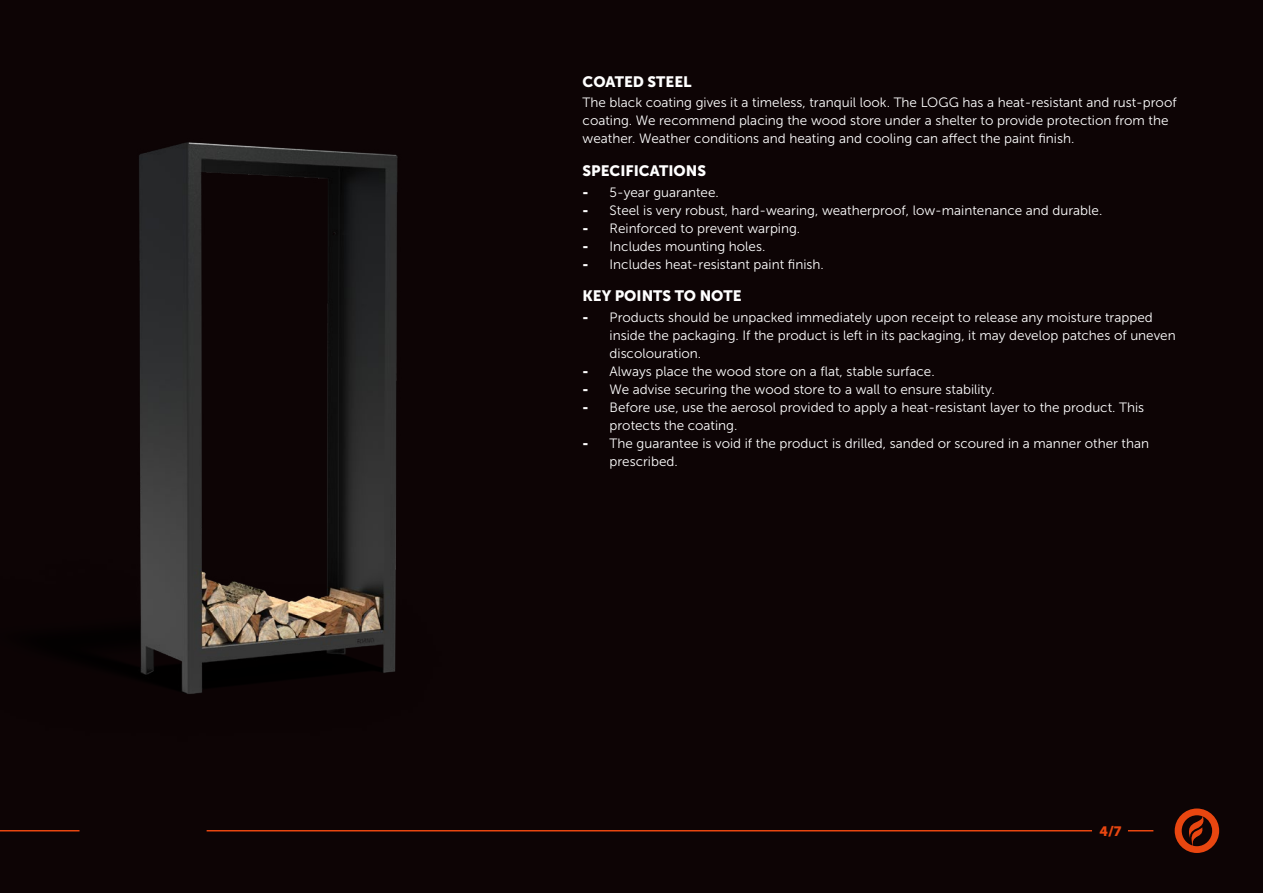
<style>
.page{position:relative;width:1263px;height:893px;background:#0d0405}
.page>*{position:absolute;margin:0;border:0;box-sizing:border-box;transform-origin:0 0}
.t1{font:15px "Museo Sans 900";color:#fff}
.t2{font:13.5px/18px "Museo Sans 300";color:#fff}
.t3{font:13.5px "Museo Sans 900";color:#e84610}
.s1{font-family:"Museo Sans 900"}
</style>
<div class="page">
<svg style="left:1128px;top:830px;width:25px;height:1px"></svg>
<hr style="left:0;top:830px;width:80px;height:1px;background:#e84610">
<hr style="left:207px;top:830px;width:885px;height:1px;background:#e84610">
<svg style="left:1175px;top:808px;width:44px;height:45px"></svg>
<img style="left:76px;top:142px;width:322px;height:552px">
<p class="t1" style="left:583px;top:73px;width:111px">COATED STEEL</p>
<p class="t2" style="left:583px;top:94px;width:596px">The black coating gives it a timeless, tranquil look. The LOGG has a heat-resistant and rust-proof coating. We recommend placing the wood store under a shelter to provide protection from the weather. Weather conditions and heating and cooling can affect the paint finish.</p>
<p class="t1" style="left:583px;top:162px;width:125px">SPECIFICATIONS</p>
<p class="t2" style="left:583px;top:183px;width:138px"><span class="s1">-</span> 5-year guarantee.</p>
<p class="t2" style="left:583px;top:201px;width:521px"><span class="s1">-</span> Steel is very robust, hard-wearing, weatherproof, low-maintenance and durable.</p>
<p class="t2" style="left:583px;top:219px;width:219px"><span class="s1">-</span> Reinforced to prevent warping.</p>
<p class="t2" style="left:583px;top:237px;width:184px"><span class="s1">-</span> Includes mounting holes.</p>
<p class="t2" style="left:583px;top:255px;width:243px"><span class="s1">-</span> Includes heat-resistant paint finish.</p>
<p class="t1" style="left:583px;top:287px;width:160px">KEY POINTS TO NOTE</p>
<p class="t2" style="left:610px;top:308px;width:568px;text-indent:-27px"><span class="s1">-</span> Products should be unpacked immediately upon receipt to release any moisture trapped inside the packaging. If the product is left in its packaging, it may develop patches of uneven discolouration.</p>
<p class="t2" style="left:583px;top:362px;width:354px"><span class="s1">-</span> Always place the wood store on a flat, stable surface.</p>
<p class="t2" style="left:583px;top:380px;width:414px"><span class="s1">-</span> We advise securing the wood store to a wall to ensure stability.</p>
<p class="t2" style="left:610px;top:398px;width:536px;text-indent:-27px"><span class="s1">-</span> Before use, use the aerosol provided to apply a heat-resistant layer to the product. This protects the coating.</p>
<p class="t2" style="left:610px;top:434px;width:541px;text-indent:-27px"><span class="s1">-</span> The guarantee is void if the product is drilled, sanded or scoured in a manner other than prescribed.</p>
<p class="t3" style="left:1099px;top:823px;width:24px">4/7</p>
</div>
